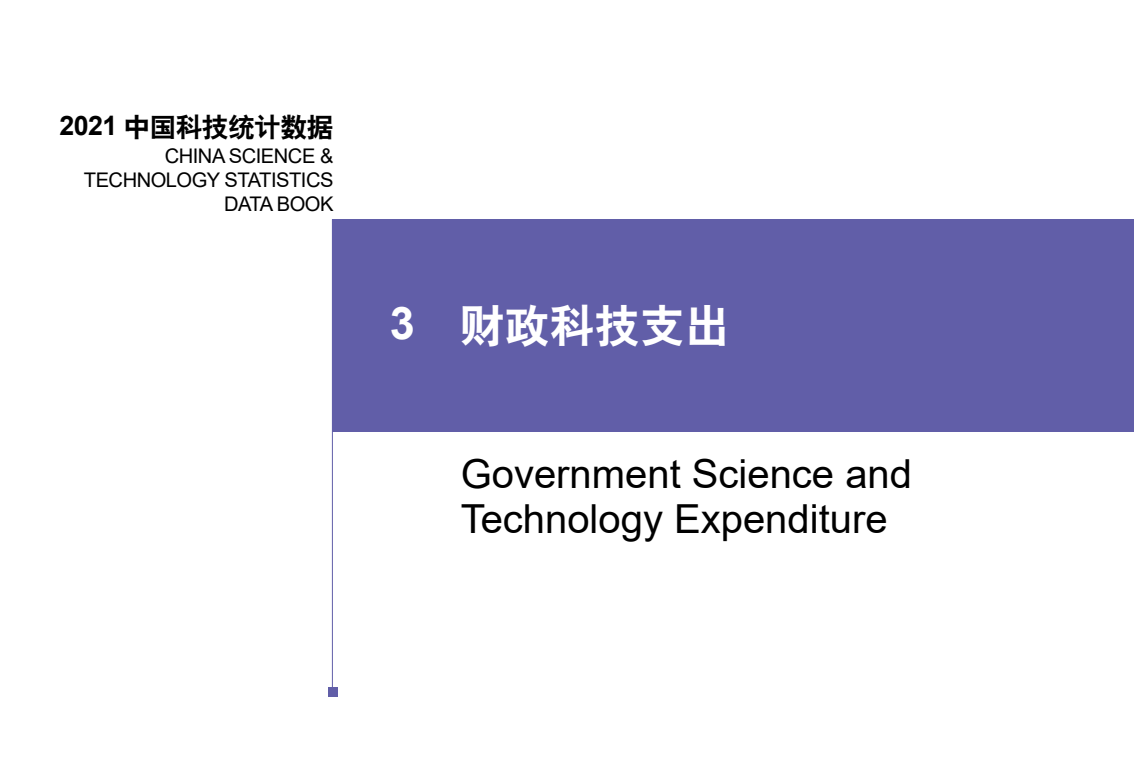
<style>
.page{position:relative;width:1134px;height:780px;background:#fff}
.page>*{position:absolute;margin:0;border:0;box-sizing:border-box;transform-origin:0 0}
.t1{font:45px "H Yb 2 gj";color:#fff}
.t2{font:40px/45px "Arial";color:#000}
.t3{font:26.75px "H Yb 2 gj";letter-spacing:-.025em;color:#000}
.t4{font:20.25px/24.2px "Arial";letter-spacing:-.025em;color:#000;text-align:right}
.s1{font-family:"Arial";font-weight:700}
</style>
<div class="page">
<div style="left:333px;top:219px;width:801px;height:213px;background:#615ea8"></div>
<hr style="left:332px;top:219px;width:1px;height:468px;background:#615ea8">
<div style="left:328px;top:687px;width:9px;height:10px;background:#615ea8"></div>
<p class="t3" style="left:60px;top:114px;width:275px"><span class="s1">2021</span> 中国科技统计数据</p>
<p class="t4" style="left:84px;top:144px;width:251px">CHINA SCIENCE &amp;<br>TECHNOLOGY STATISTICS<br>DATA BOOK</p>
<p class="t1" style="left:390px;top:303px;width:342px"><span class="s1">3</span> 财政科技支出</p>
<p class="t2" style="left:461px;top:451px;width:453px">Government Science and<br>Technology Expenditure</p>
</div>
